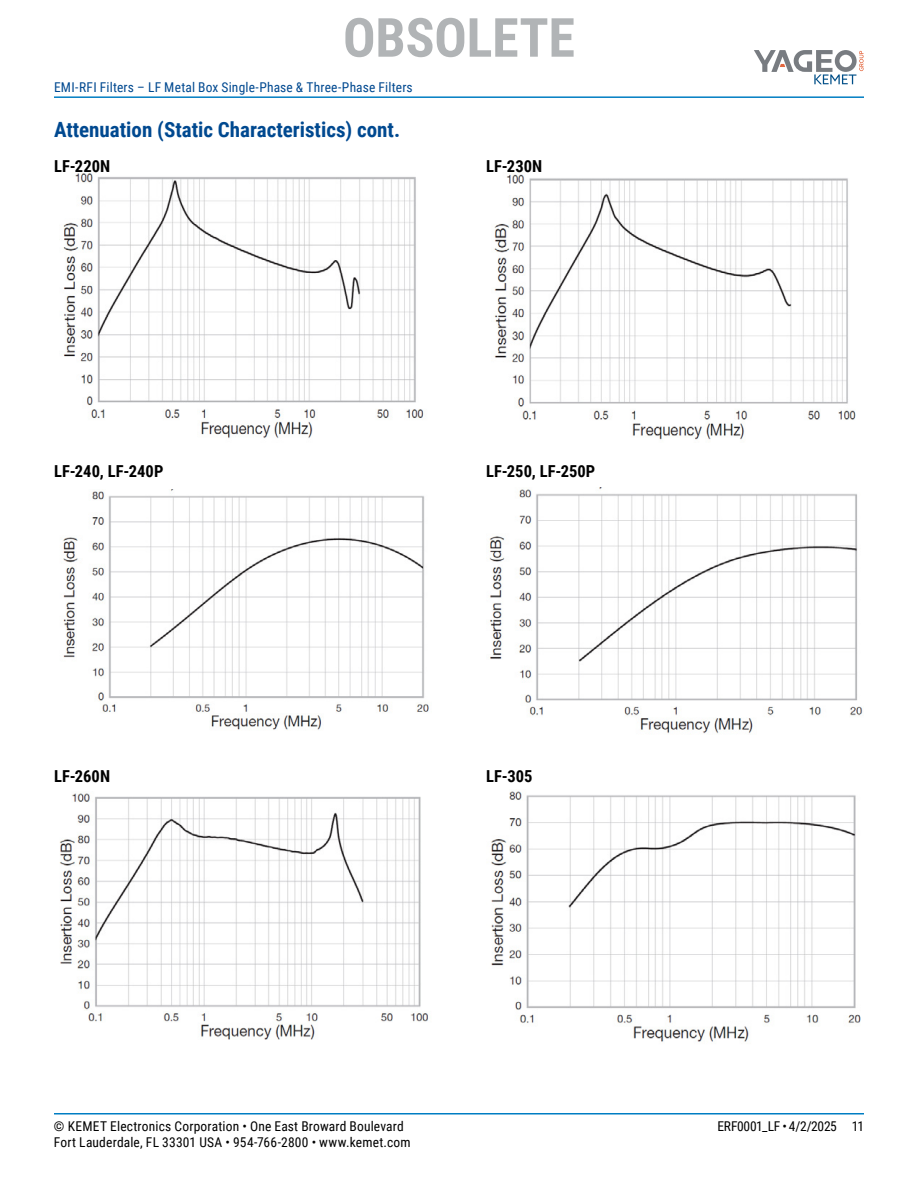
<style>
.page{position:relative;width:918px;height:1188px;background:#fff}
.page>*{position:absolute;margin:0;border:0;box-sizing:border-box;transform-origin:0 0}
.t1{font:700 54px "Roboto Condensed";letter-spacing:-.005em;color:#b1b4b6}
.t2{font:700 21px "Roboto Condensed";color:#004990}
.t3{font:700 16.5px "Roboto Condensed";letter-spacing:.005em;color:#000}
.t4{font:13.5px "Roboto Condensed";letter-spacing:.015em;color:#000}
.t5{font:13.5px "Roboto Condensed";letter-spacing:.015em;color:#004990}
.t6{font:13.5px "Roboto Condensed";letter-spacing:-.02em;color:#000}
</style>
<div class="page">
<hr style="left:54px;top:1113px;width:810px;height:2px;background:#007dc3">
<hr style="left:54px;top:96px;width:810px;height:2px;background:#007dc3">
<svg style="left:754px;top:50px;width:110px;height:34px"></svg>
<img style="left:63px;top:173px;width:361px;height:265px">
<img style="left:494px;top:174px;width:362px;height:266px">
<img style="left:62px;top:489px;width:367px;height:242px">
<img style="left:489px;top:487px;width:374px;height:247px">
<img style="left:59px;top:793px;width:370px;height:247px">
<img style="left:491px;top:791px;width:370px;height:251px">
<h1 class="t1" style="left:343px;top:0;width:233px">OBSOLETE</h1>
<p class="t5" style="left:54px;top:78px;width:360px">EMI-RFI Filters – LF Metal Box Single-Phase &amp; Three-Phase Filters</p>
<h2 class="t2" style="left:54px;top:115px;width:348px">Attenuation (Static Characteristics) cont.</h2>
<p class="t3" style="left:54px;top:154px;width:58px">LF-220N</p>
<p class="t3" style="left:486px;top:154px;width:58px">LF-230N</p>
<p class="t3" style="left:54px;top:460px;width:111px">LF-240, LF-240P</p>
<p class="t3" style="left:486px;top:460px;width:111px">LF-250, LF-250P</p>
<p class="t3" style="left:54px;top:765px;width:58px">LF-260N</p>
<p class="t3" style="left:486px;top:765px;width:48px">LF-305</p>
<p class="t4" style="left:54px;top:1116px;width:351px">© KEMET Electronics Corporation • One East Broward Boulevard</p>
<p class="t6" style="left:718px;top:1116px;width:148px">ERF0001_LF • 4/2/2025 11</p>
<p class="t4" style="left:54px;top:1133px;width:358px">Fort Lauderdale, FL 33301 USA • 954-766-2800 • www.kemet.com</p>
</div>
